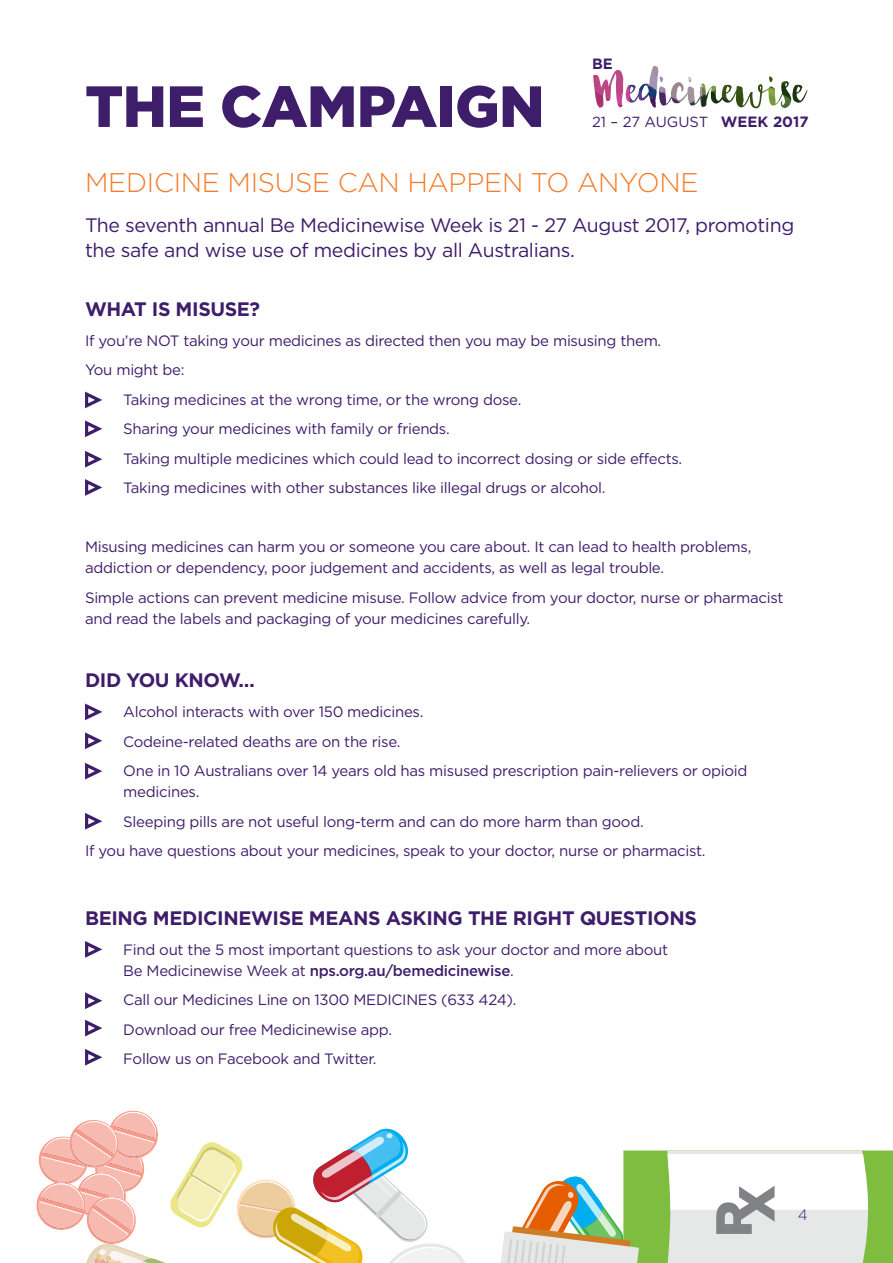
<style>
.page{position:relative;width:893px;height:1263px;background:#fff}
.page>*{position:absolute;margin:0;border:0;box-sizing:border-box;transform-origin:0 0}
.t1{font:900 58.05px "Gotham";letter-spacing:-.01em;color:#3e1d6b}
.t2{font:300 27px "Gotham";letter-spacing:-.01em;color:#f47b2a}
.t3{font:19.5px/25.5px "Gotham";letter-spacing:-.02em;color:#3e1d6b}
.t4{font:700 19.5px "Gotham";letter-spacing:-.02em;color:#3e1d6b}
.t5{font:15px/21px "Gotham";letter-spacing:-.02em;color:#3e1d6b}
.t6{font:300 15px "Gotham";color:#3e1d6b}
.t7{font:700 14.85px "Gotham";color:#3e1d6b}
.t8{font:14.7px "Gotham";color:#3e1d6b}
.s1{font-weight:500}
</style>
<div class="page">
<img style="left:593px;top:69px;width:214px;height:40px">
<img style="left:626px;top:66px;width:32px;height:42px">
<svg style="left:501px;top:1150px;width:392px;height:113px"></svg>
<svg style="left:36px;top:1110px;width:430px;height:153px"></svg>
<svg style="left:85px;top:392px;width:17px;height:16px"></svg>
<svg style="left:85px;top:420px;width:17px;height:17px"></svg>
<svg style="left:85px;top:451px;width:17px;height:17px"></svg>
<svg style="left:85px;top:479px;width:17px;height:17px"></svg>
<svg style="left:85px;top:703px;width:17px;height:17px"></svg>
<svg style="left:85px;top:732px;width:17px;height:17px"></svg>
<svg style="left:85px;top:763px;width:17px;height:16px"></svg>
<svg style="left:85px;top:813px;width:17px;height:17px"></svg>
<svg style="left:85px;top:941px;width:17px;height:17px"></svg>
<svg style="left:85px;top:992px;width:17px;height:17px"></svg>
<svg style="left:85px;top:1020px;width:17px;height:16px"></svg>
<svg style="left:85px;top:1049px;width:17px;height:16px"></svg>
<p class="t1" style="left:85px;top:71px;width:461px">THE CAMPAIGN</p>
<p class="t7" style="left:592px;top:55px;width:22px">BE</p>
<p class="t8" style="left:592px;top:113px;width:117px">21 – 27 AUGUST</p>
<p class="t7" style="left:721px;top:112px;width:89px">WEEK 2017</p>
<p class="t2" style="left:85px;top:166px;width:615px">MEDICINE MISUSE CAN HAPPEN TO ANYONE</p>
<p class="t3" style="left:85px;top:212px;width:711px">The seventh annual Be Medicinewise Week is 21 - 27 August 2017, promoting the safe and wise use of medicines by all Australians.</p>
<p class="t4" style="left:85px;top:297px;width:177px">WHAT IS MISUSE?</p>
<p class="t5" style="left:85px;top:330px;width:578px">If you’re NOT taking your medicines as directed then you may be misusing them.</p>
<p class="t5" style="left:85px;top:359px;width:101px">You might be:</p>
<p class="t5" style="left:123px;top:389px;width:400px">Taking medicines at the wrong time, or the wrong dose.</p>
<p class="t5" style="left:123px;top:418px;width:328px">Sharing your medicines with family or friends.</p>
<p class="t5" style="left:123px;top:448px;width:560px">Taking multiple medicines which could lead to incorrect dosing or side effects.</p>
<p class="t5" style="left:123px;top:477px;width:484px">Taking medicines with other substances like illegal drugs or alcohol.</p>
<p class="t5" style="left:85px;top:536px;width:668px">Misusing medicines can harm you or someone you care about. It can lead to health problems, addiction or dependency, poor judgement and accidents, as well as legal trouble.</p>
<p class="t5" style="left:85px;top:587px;width:700px">Simple actions can prevent medicine misuse. Follow advice from your doctor, nurse or pharmacist and read the labels and packaging of your medicines carefully.</p>
<p class="t4" style="left:85px;top:668px;width:171px">DID YOU KNOW…</p>
<p class="t5" style="left:123px;top:701px;width:302px">Alcohol interacts with over 150 medicines.</p>
<p class="t5" style="left:123px;top:731px;width:279px">Codeine-related deaths are on the rise.</p>
<p class="t5" style="left:123px;top:760px;width:626px">One in 10 Australians over 14 years old has misused prescription pain-relievers or opioid medicines.</p>
<p class="t5" style="left:123px;top:811px;width:522px">Sleeping pills are not useful long-term and can do more harm than good.</p>
<p class="t5" style="left:85px;top:840px;width:622px">If you have questions about your medicines, speak to your doctor, nurse or pharmacist.</p>
<p class="t4" style="left:85px;top:906px;width:613px">BEING MEDICINEWISE MEANS ASKING THE RIGHT QUESTIONS</p>
<p class="t5" style="left:123px;top:938px;width:546px">Find out the 5 most important questions to ask your doctor and more about<br>Be Medicinewise Week at <span class="s1">nps.org.au/bemedicinewise</span>.</p>
<p class="t5" style="left:123px;top:989px;width:395px">Call our Medicines Line on 1300 MEDICINES (633 424).</p>
<p class="t5" style="left:123px;top:1019px;width:270px">Download our free Medicinewise app.</p>
<p class="t5" style="left:123px;top:1048px;width:255px">Follow us on Facebook and Twitter.</p>
<p class="t6" style="left:798px;top:1205px;width:11px">4</p>
</div>
